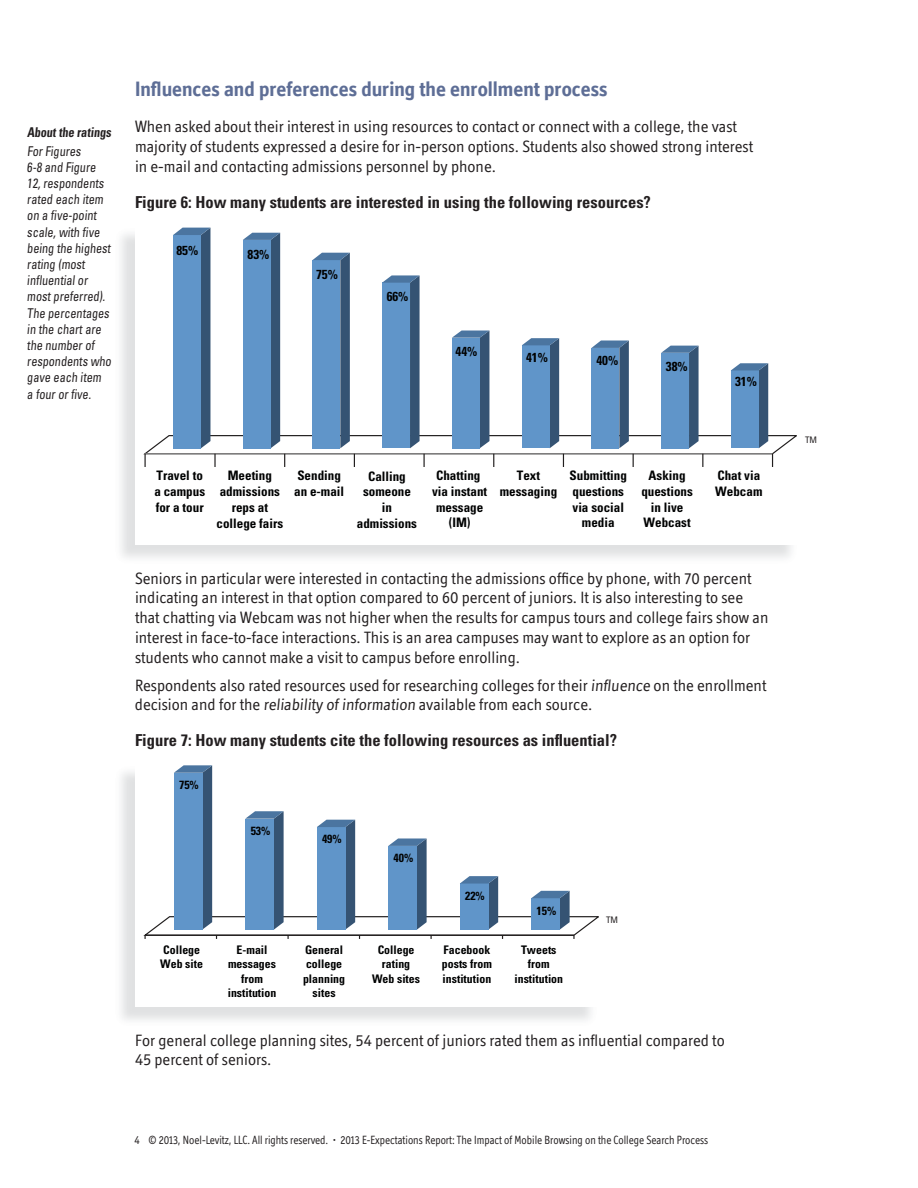
<style>
.page{position:relative;width:918px;height:1188px;background:#fff}
.page>*{position:absolute;margin:0;border:0;box-sizing:border-box;transform-origin:0 0}
.t1{font:700 21px "Officina Display ITC";color:#5e6e96}
.t2{font:16.5px/19.8px "Officina Display ITC";color:#231f20}
.t3{font:700 condensed 16.5px "Univers";color:#231f20}
.t4{font:condensed 13.5px/16.2px "Univers";color:#231f20;scale:.9 1}
.t5{font:700 condensed 13.5px "Univers";color:#231f20;scale:.9 1}
.t6{font:700 condensed 13.05px/15.8px "Univers";color:#010202;text-align:center}
.t7{font:12px "Officina Display ITC";color:#231f20;scale:.9 1}
.t8{font:700 condensed 11.85px/14.2px "Univers";color:#010202;text-align:center}
.t9{font:condensed 9px "Univers";color:#231f20}
</style>
<div class="page">
<svg style="left:143px;top:228px;width:654px;height:239px"></svg>
<svg style="left:143px;top:765px;width:456px;height:174px"></svg>
<p class="t5" style="left:27px;top:127px;width:97px">About the ratings</p>
<p class="t4" style="left:27px;top:144px;width:97px">For Figures<br>6-8 and Figure<br>12, respondents rated each item on a five-point scale, with five being the highest rating (most influential or most preferred).<br>The percentages in the chart are the number of respondents who gave each item a four or five.</p>
<p class="t1" style="left:135px;top:81px;width:474px">Influences and preferences during the enrollment process</p>
<p class="t2" style="left:135px;top:118px;width:620px">When asked about their interest in using resources to contact or connect with a college, the vast majority of students expressed a desire for in-person options. Students also showed strong interest in e-mail and contacting admissions personnel by phone.</p>
<p class="t3" style="left:135px;top:196px;width:517px">Figure 6: How many students are interested in using the following resources?</p>
<p class="t6" style="left:176px;top:244px;width:23px">85%</p>
<p class="t6" style="left:248px;top:248px;width:23px">83%</p>
<p class="t6" style="left:316px;top:268px;width:23px">75%</p>
<p class="t6" style="left:387px;top:290px;width:23px">66%</p>
<p class="t6" style="left:456px;top:344px;width:23px">44%</p>
<p class="t6" style="left:526px;top:351px;width:23px">41%</p>
<p class="t6" style="left:597px;top:354px;width:23px">40%</p>
<p class="t6" style="left:666px;top:360px;width:23px">38%</p>
<p class="t6" style="left:735px;top:375px;width:23px">31%</p>
<p class="t6" style="left:500px;top:469px;width:59px">Text messaging</p>
<p class="t6" style="left:570px;top:469px;width:59px">Submitting questions via social media</p>
<p class="t6" style="left:641px;top:469px;width:53px">Asking questions in live<br>Webcast</p>
<p class="t6" style="left:154px;top:469px;width:52px;text-align:left">Travel to a campus for a tour</p>
<p class="t6" style="left:216px;top:469px;width:68px">Meeting admissions reps at college fairs</p>
<p class="t6" style="left:294px;top:469px;width:52px;text-align:left">Sending an e-mail</p>
<p class="t6" style="left:357px;top:469px;width:62px">Calling someone in admissions</p>
<p class="t6" style="left:432px;top:469px;width:57px">Chatting via instant message (IM)</p>
<p class="t6" style="left:715px;top:469px;width:49px;text-align:left">Chat via<br>Webcam</p>
<p class="t2" style="left:135px;top:570px;width:635px">Seniors in particular were interested in contacting the admissions office by phone, with 70 percent indicating an interest in that option compared to 60 percent of juniors. It is also interesting to see that chatting via Webcam was not higher when the results for campus tours and college fairs show an interest in face-to-face interactions. This is an area campuses may want to explore as an option for students who cannot make a visit to campus before enrolling.</p>
<p class="t2" style="left:135px;top:677px;width:633px">Respondents also rated resources used for researching colleges for their influence on the enrollment decision and for the reliability of information available from each source.</p>
<p class="t3" style="left:135px;top:735px;width:484px">Figure 7: How many students cite the following resources as influential?</p>
<p class="t8" style="left:179px;top:779px;width:21px">75%</p>
<p class="t8" style="left:251px;top:825px;width:21px">53%</p>
<p class="t8" style="left:322px;top:833px;width:21px">49%</p>
<p class="t8" style="left:394px;top:852px;width:21px">40%</p>
<p class="t8" style="left:465px;top:890px;width:21px">22%</p>
<p class="t8" style="left:537px;top:904px;width:21px">15%</p>
<p class="t9" style="left:606px;top:917px;width:13px">TM</p>
<p class="t8" style="left:160px;top:944px;width:44px;text-align:left">College<br>Web site</p>
<p class="t8" style="left:228px;top:944px;width:50px">E-mail messages from institution</p>
<p class="t8" style="left:303px;top:944px;width:44px">General college planning sites</p>
<p class="t8" style="left:372px;top:944px;width:49px">College rating<br>Web sites</p>
<p class="t8" style="left:442px;top:944px;width:51px;text-align:left">Facebook posts from institution</p>
<p class="t8" style="left:514px;top:944px;width:50px">Tweets from institution</p>
<p class="t2" style="left:135px;top:1032px;width:591px">For general college planning sites, 54 percent of juniors rated them as influential compared to<br>45 percent of seniors.</p>
<p class="t7" style="left:134px;top:1135px;width:639px">4 © 2013, Noel-Levitz, LLC. All rights reserved. • 2013 E-Expectations Report: The Impact of Mobile Browsing on the College Search Process</p>
<p class="t9" style="left:805px;top:436px;width:13px">TM</p>
</div>
